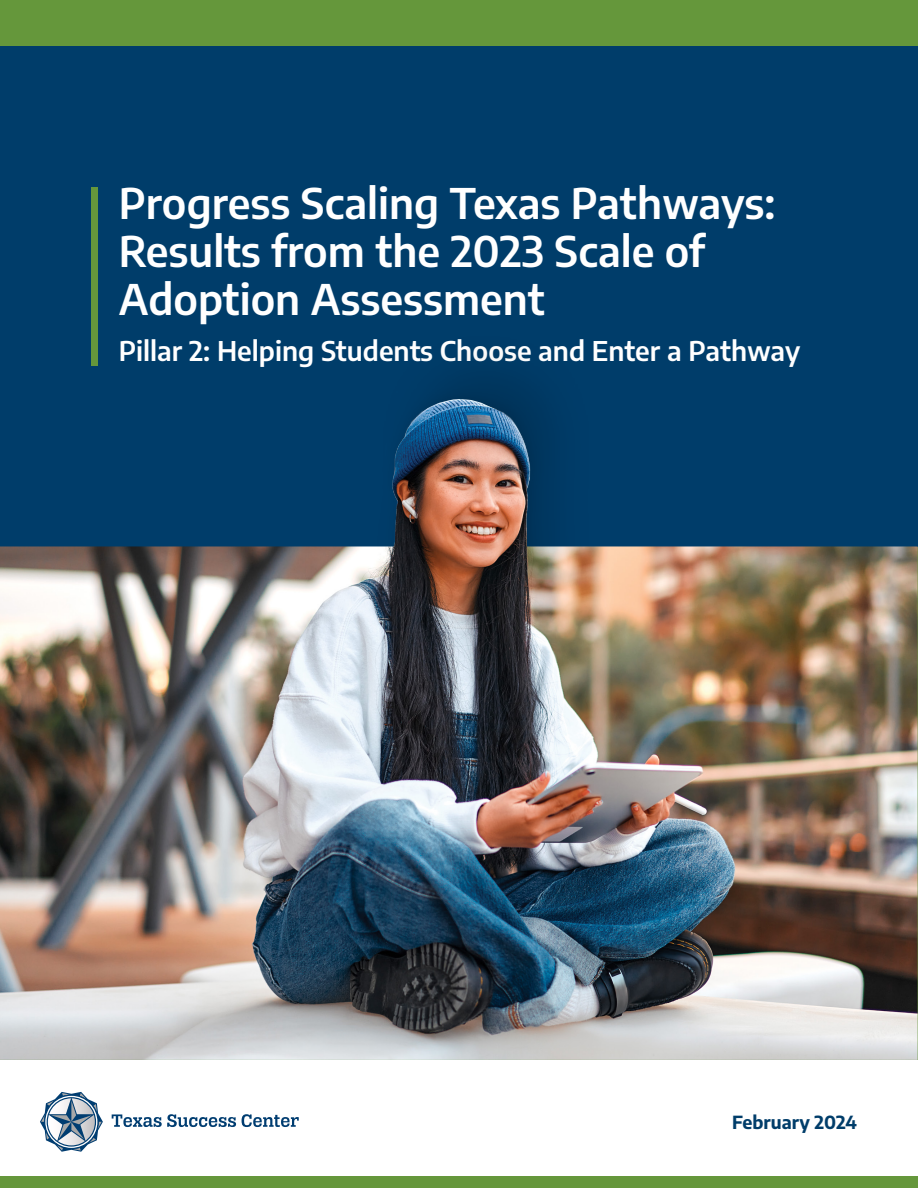
<style>
.page{position:relative;width:918px;height:1188px;background:#65973b}
.page>*{position:absolute;margin:0;border:0;box-sizing:border-box;transform-origin:0 0}
.Cover_H1{font:600 42px/48px "Encode Sans";color:#fff}
.Cover_H2{font:600 27px "Encode Sans";color:#fff}
.t1{font:700 18px "Encode Sans";color:#003d6a}
</style>
<div class="page">
<div style="left:0;top:46px;width:918px;height:500px;background:#003d6a"></div>
<div style="left:0;top:1060px;width:918px;height:115px;background:#fff"></div>
<div style="left:91px;top:187px;width:7px;height:179px;background:#65973b"></div>
<svg style="left:40px;top:1092px;width:63px;height:60px"></svg>
<svg style="left:112px;top:1114px;width:124px;height:13px"></svg>
<svg style="left:242px;top:1114px;width:57px;height:13px"></svg>
<img style="left:0;top:399px;width:918px;height:661px">
<p class="Cover_H1" style="left:119px;top:178px;width:658px">Progress Scaling Texas Pathways:</p>
<p class="Cover_H1" style="left:119px;top:226px;width:588px">Results from the 2023 Scale of<br>Adoption Assessment</p>
<p class="Cover_H2" style="left:119px;top:333px;width:683px">Pillar 2: Helping Students Choose and Enter a Pathway</p>
<p class="t1" style="left:732px;top:1110px;width:126px">February 2024</p>
</div>
